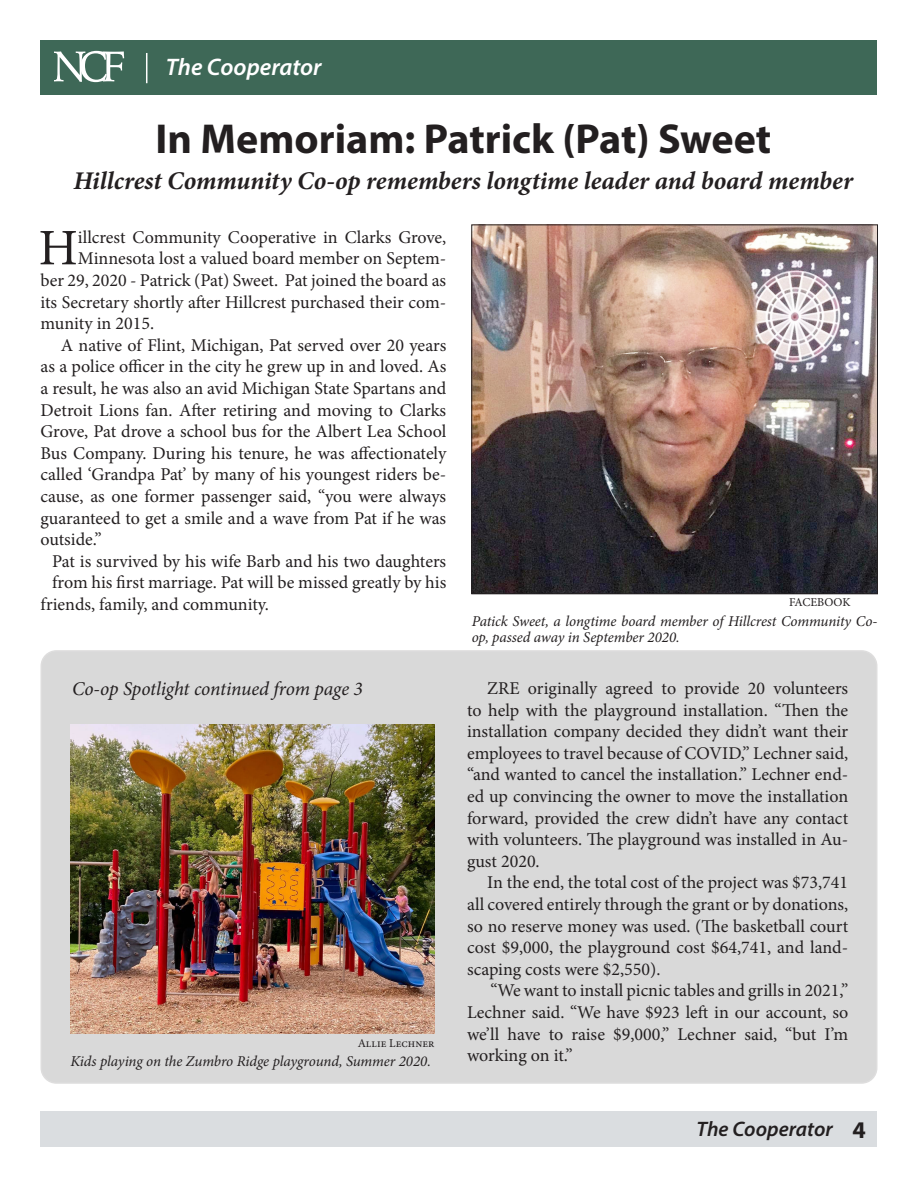
<style>
.page{position:relative;width:918px;height:1188px;background:#fff}
.page>*{position:absolute;margin:0;border:0;box-sizing:border-box;transform-origin:0 0}
.Body{font:51.3px "Minion Pro";color:#231f20}
.Headline_-_Myriad_Pr{font:700 42px "Myriad Pro";color:#231f20}
.Subheading{font:italic 700 25.5px "Minion Pro";color:#231f20}
.t1{font:italic 600 24px "Myriad Pro";color:#fff}
.t2{font:700 24px "Myriad Pro";color:#231f20}
.t3{font:italic 600 21px "Myriad Pro";color:#231f20}
.Continuation{font:italic 19.5px "Minion Pro";letter-spacing:-.01em;color:#231f20}
.Body-2{font:18px/21.6px "Minion Pro";color:#231f20;text-align:justify}
.t4{font:italic 15px/16.5px "Minion Pro";letter-spacing:-.01em;color:#231f20}
.Photo_Credit{font:12px "Minion Pro";color:#231f20}
</style>
<div class="page">
<div style="left:40px;top:40px;width:838px;height:55px;background:#3e6857"></div>
<svg style="left:54px;top:51px;width:70px;height:31px"></svg>
<hr style="left:146px;top:53px;width:1px;height:30px;background:#fff">
<div style="left:40px;top:1111px;width:838px;height:35px;background:#dadde0"></div>
<img style="left:474px;top:227px;width:402px;height:365px">
<div style="left:472px;top:225px;width:406px;height:369px;border:1px solid #231f20"></div>
<div style="left:41px;top:651px;width:836px;height:432px;background:#d9d9d9;border-radius:15px"></div>
<div style="left:41px;top:650px;width:836px;height:434px;border:2px solid #231f20;border-radius:15px"></div>
<img style="left:71px;top:724px;width:364px;height:310px">
<p class="t1" style="left:166px;top:52px;width:157px">The Cooperator</p>
<p class="Headline_-_Myriad_Pr" style="left:155px;top:111px;width:617px">In Memoriam: Patrick (Pat) Sweet</p>
<p class="Subheading" style="left:74px;top:162px;width:781px">Hillcrest Community Co-op remembers longtime leader and board member</p>
<p class="Body" style="left:39px;top:214px;width:41px">H</p>
<p class="Body-2" style="left:78px;top:226px;width:370px">illcrest Community Cooperative in Clarks Grove,</p>
<p class="Body-2" style="left:78px;top:248px;width:370px">Minnesota lost a valued board member on Septem-</p>
<p class="Body-2" style="left:40px;top:269px;width:407px">ber 29, 2020 - Patrick (Pat) Sweet. Pat joined the board as</p>
<p class="Body-2" style="left:40px;top:291px;width:407px">its Secretary shortly after Hillcrest purchased their com-</p>
<p class="Body-2" style="left:40px;top:313px;width:115px">munity in 2015.</p>
<p class="Body-2" style="left:40px;top:334px;width:408px;text-indent:20px">A native of Flint, Michigan, Pat served over 20 years as a police officer in the city he grew up in and loved. As a result, he was also an avid Michigan State Spartans and Detroit Lions fan. After retiring and moving to Clarks Grove, Pat drove a school bus for the Albert Lea School Bus Company. During his tenure, he was affectionately called ‘Grandpa Pat’ by many of his youngest riders be&shy;cause, as one former passenger said, “you were always guaranteed to get a smile and a wave from Pat if he was outside.”</p>
<p class="Body-2" style="left:52px;top:550px;width:396px">Pat is survived by his wife Barb and his two daughters</p>
<p class="Body-2" style="left:52px;top:572px;width:396px">from his first marriage. Pat will be missed greatly by his</p>
<p class="Body-2" style="left:40px;top:593px;width:230px">friends, family, and community.</p>
<p class="Photo_Credit" style="left:789px;top:594px;width:63px">FACEBOOK</p>
<p class="t4" style="left:472px;top:613px;width:407px">Patick Sweet, a longtime board member of Hillcrest Community Co&shy;op, passed away in September 2020.</p>
<p class="Continuation" style="left:72px;top:676px;width:292px">Co-op Spotlight continued from page 3</p>
<p class="Body-2" style="left:467px;top:678px;width:383px;text-indent:20px">ZRE originally agreed to provide 20 volunteers to help with the playground installation. “Then the installation company decided they didn’t want their employees to travel because of COVID,” Lechner said, “and wanted to cancel the installation.” Lechner end&shy;ed up convincing the owner to move the installation forward, provided the crew didn’t have any contact with volunteers. The playground was installed in Au&shy;gust 2020.</p>
<p class="Body-2" style="left:467px;top:872px;width:383px;text-indent:20px">In the end, the total cost of the project was $73,741 all covered entirely through the grant or by donations, so no reserve money was used. (The basketball court cost $9,000, the playground cost $64,741, and land&shy;scaping costs were $2,550).</p>
<p class="Body-2" style="left:467px;top:980px;width:383px;text-indent:23px">“We want to install picnic tables and grills in 2021,” Lechner said. “We have $923 left in our account, so we’ll have to raise $9,000,” Lechner said, “but I’m working on it.”</p>
<p class="Photo_Credit" style="left:358px;top:1035px;width:78px">Allie Lechner</p>
<p class="t4" style="left:71px;top:1053px;width:362px">Kids playing on the Zumbro Ridge playground, Summer 2020.</p>
<p class="t3" style="left:696px;top:1116px;width:138px">The Cooperator</p>
<p class="t2" style="left:852px;top:1114px;width:15px">4</p>
</div>
